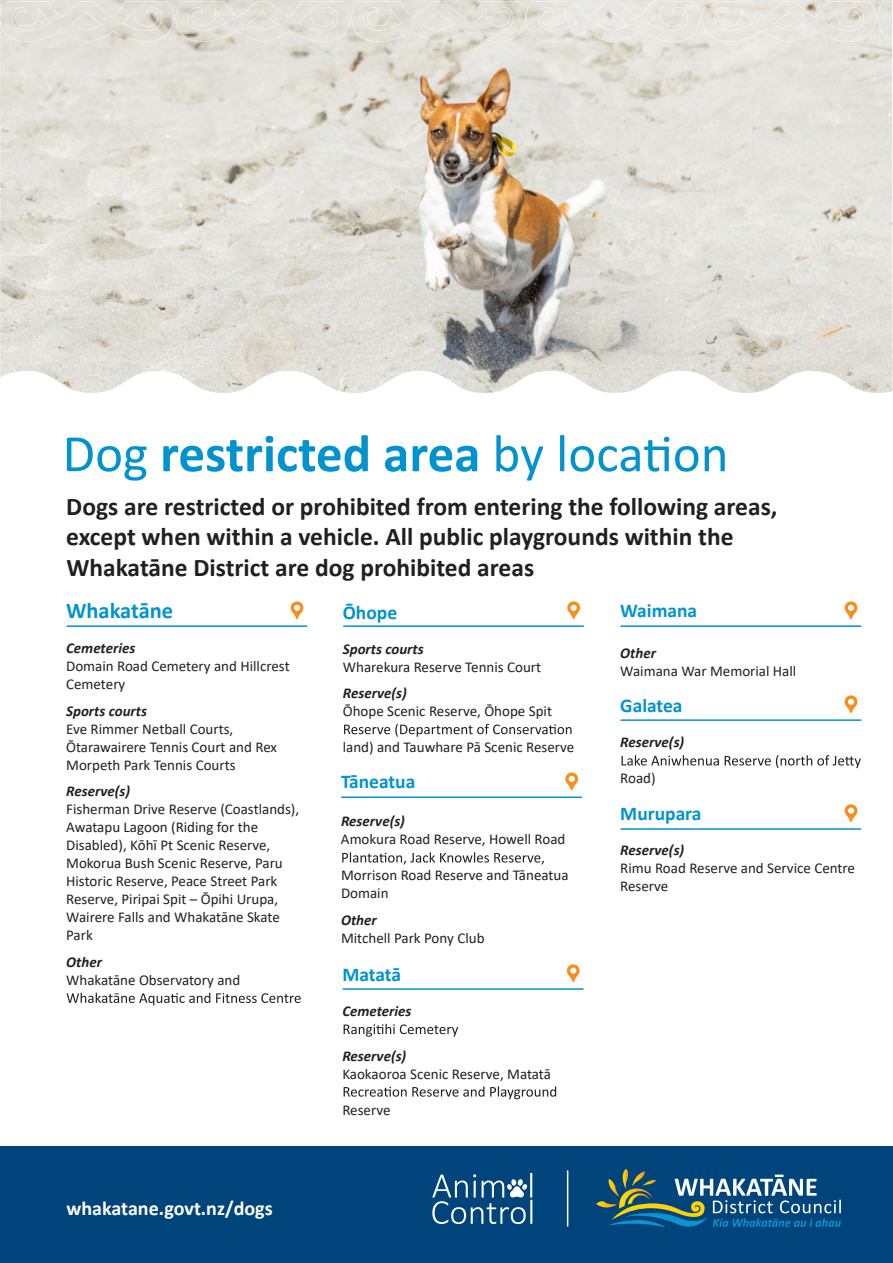
<style>
.page{position:relative;width:893px;height:1263px;background:#fff}
.page>*{position:absolute;margin:0;border:0;box-sizing:border-box;transform-origin:0 0}
.t1{font:700 53.1px "Calibri";color:#0093d0}
.t2{font:700 25.5px/30.6px "Calibri";color:#231f20}
.t3{font:700 22.5px "Calibri";color:#0093d0}
.t4{font:700 20.1px "Calibri";color:#fff}
.t5{font:700 19.5px "Calibri";color:#0093d0}
.t6{font:15px/18px "Calibri";color:#231f20}
.t7{font:italic 700 15px "Calibri";color:#231f20}
.s1{font-weight:400}
</style>
<div class="page">
<div style="left:0;top:1147px;width:893px;height:116px;background:#00447c"></div>
<img style="left:0;top:0;width:893px;height:393px">
<hr style="left:621px;top:625px;width:240px;height:2px;background:#0093d0">
<hr style="left:621px;top:719px;width:240px;height:2px;background:#0093d0">
<hr style="left:621px;top:828px;width:240px;height:2px;background:#0093d0">
<svg style="left:845px;top:601px;width:12px;height:18px"></svg>
<svg style="left:845px;top:695px;width:12px;height:18px"></svg>
<svg style="left:845px;top:804px;width:12px;height:18px"></svg>
<svg style="left:621px;top:755px;width:240px;height:13px"></svg>
<svg style="left:67px;top:993px;width:234px;height:12px"></svg>
<hr style="left:67px;top:625px;width:240px;height:2px;background:#0093d0">
<svg style="left:291px;top:601px;width:12px;height:18px"></svg>
<svg style="left:344px;top:1024px;width:114px;height:13px"></svg>
<svg style="left:344px;top:1086px;width:212px;height:13px"></svg>
<hr style="left:343px;top:988px;width:240px;height:2px;background:#0093d0">
<svg style="left:567px;top:964px;width:13px;height:18px"></svg>
<svg style="left:344px;top:724px;width:227px;height:13px"></svg>
<hr style="left:343px;top:625px;width:241px;height:2px;background:#0093d0">
<svg style="left:567px;top:601px;width:13px;height:18px"></svg>
<hr style="left:341px;top:796px;width:241px;height:2px;background:#0093d0">
<svg style="left:565px;top:772px;width:13px;height:18px"></svg>
<svg style="left:342px;top:852px;width:202px;height:12px"></svg>
<svg style="left:496px;top:435px;width:229px;height:46px"></svg>
<hr style="left:567px;top:1170px;width:1px;height:56px;background:#fff">
<svg style="left:596px;top:1169px;width:245px;height:58px"></svg>
<svg style="left:0;top:1px;width:889px;height:41px;background:#e2e1d9"></svg>
<svg style="left:432px;top:1173px;width:100px;height:51px"></svg>
<h1 class="t1" style="left:62px;top:416px;width:419px"><span class="s1">Dog</span> restricted area</h1>
<h2 class="t2" style="left:66px;top:491px;width:713px">Dogs are restricted or prohibited from entering the following areas, except when within a vehicle. All public playgrounds within the<br>Whakatāne District are dog prohibited areas</h2>
<h3 class="t3" style="left:66px;top:595px;width:109px">Whakatāne</h3>
<p class="t7" style="left:66px;top:638px;width:71px">Cemeteries</p>
<p class="t6" style="left:66px;top:657px;width:225px">Domain Road Cemetery and Hillcrest<br>Cemetery</p>
<p class="t7" style="left:66px;top:700px;width:82px">Sports courts</p>
<p class="t6" style="left:66px;top:719px;width:212px">Eve Rimmer Netball Courts,<br>Ōtarawairere Tennis Court and Rex<br>Morpeth Park Tennis Courts</p>
<p class="t7" style="left:66px;top:781px;width:65px">Reserve(s)</p>
<p class="t6" style="left:66px;top:800px;width:235px">Fisherman Drive Reserve (Coastlands),<br>Awatapu Lagoon (Riding for the<br>Disabled), Kōhī Pt Scenic Reserve,<br>Mokorua Bush Scenic Reserve, Paru<br>Historic Reserve, Peace Street Park<br>Reserve, Piripai Spit – Ōpihi Urupa,<br>Wairere Falls and Whakatāne Skate<br>Park</p>
<p class="t7" style="left:66px;top:951px;width:37px">Other</p>
<p class="t6" style="left:66px;top:970px;width:176px">Whakatāne Observatory and</p>
<h3 class="t5" style="left:342px;top:961px;width:60px">Matatā</h3>
<p class="t7" style="left:342px;top:1000px;width:71px">Cemeteries</p>
<p class="t7" style="left:342px;top:1045px;width:65px">Reserve(s)</p>
<p class="t6" style="left:342px;top:1064px;width:210px">Kaokaoroa Scenic Reserve, Matatā</p>
<p class="t6" style="left:342px;top:1100px;width:50px">Reserve</p>
<h3 class="t5" style="left:343px;top:598px;width:56px">Ōhope</h3>
<p class="t7" style="left:343px;top:638px;width:82px">Sports courts</p>
<p class="t6" style="left:343px;top:657px;width:200px">Wharekura Reserve Tennis Court</p>
<p class="t7" style="left:343px;top:682px;width:65px">Reserve(s)</p>
<p class="t6" style="left:343px;top:702px;width:211px">Ōhope Scenic Reserve, Ōhope Spit</p>
<p class="t6" style="left:343px;top:738px;width:233px">land) and Tauwhare Pā Scenic Reserve</p>
<h3 class="t5" style="left:341px;top:767px;width:76px">Tāneatua</h3>
<p class="t7" style="left:341px;top:811px;width:65px">Reserve(s)</p>
<p class="t6" style="left:341px;top:830px;width:226px">Amokura Road Reserve, Howell Road</p>
<p class="t6" style="left:341px;top:866px;width:229px">Morrison Road Reserve and Tāneatua<br>Domain</p>
<p class="t7" style="left:341px;top:909px;width:37px">Other</p>
<p class="t6" style="left:341px;top:928px;width:145px">Mitchell Park Pony Club</p>
<h3 class="t5" style="left:620px;top:597px;width:78px">Waimana</h3>
<p class="t7" style="left:620px;top:642px;width:37px">Other</p>
<p class="t6" style="left:620px;top:661px;width:178px">Waimana War Memorial Hall</p>
<h3 class="t5" style="left:620px;top:692px;width:64px">Galatea</h3>
<p class="t7" style="left:620px;top:732px;width:65px">Reserve(s)</p>
<p class="t6" style="left:620px;top:769px;width:37px">Road)</p>
<h3 class="t5" style="left:620px;top:800px;width:83px">Murupara</h3>
<p class="t7" style="left:620px;top:840px;width:65px">Reserve(s)</p>
<p class="t6" style="left:620px;top:859px;width:236px">Rimu Road Reserve and Service Centre<br>Reserve</p>
<h3 class="t4" style="left:66px;top:1193px;width:208px">whakatane.govt.nz/dogs</h3>
</div>
